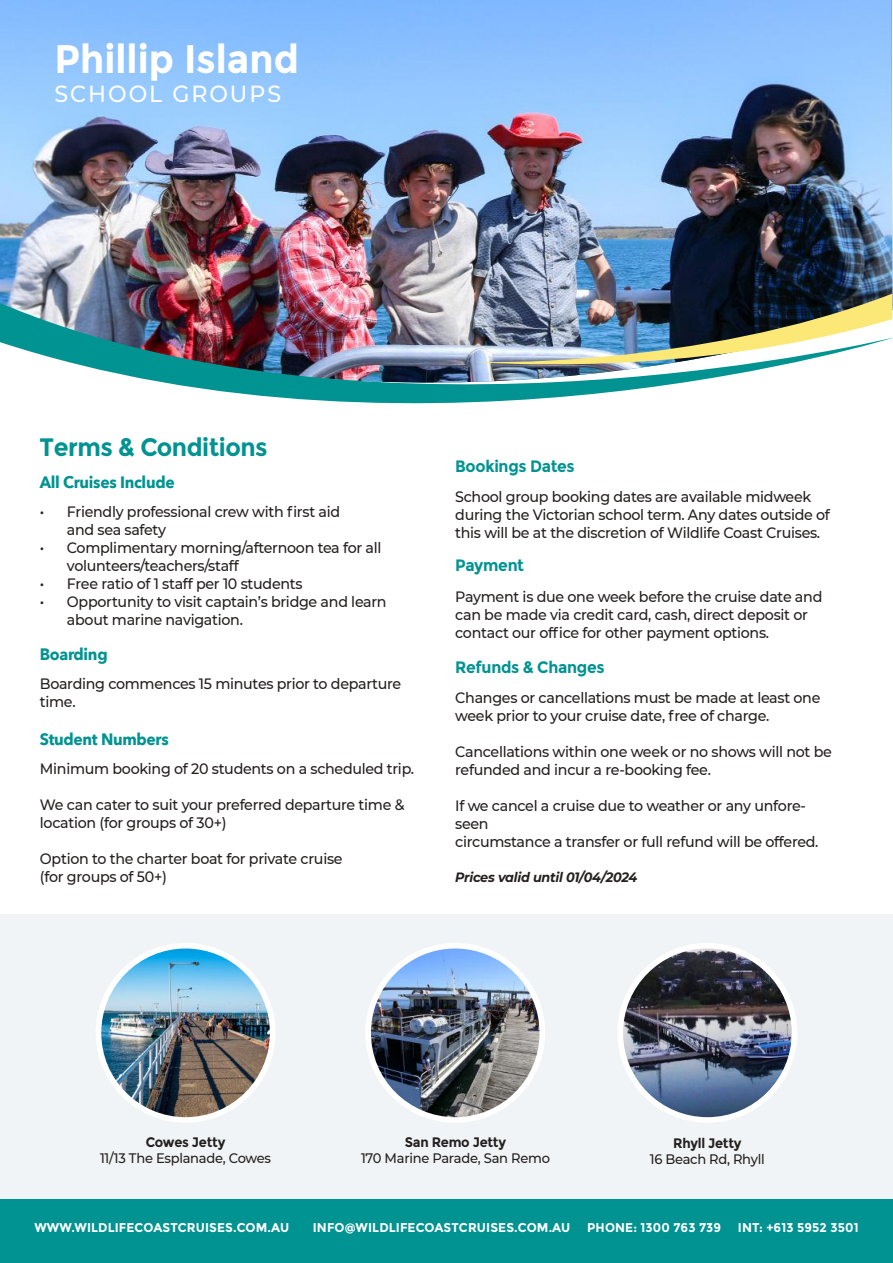
<style>
.page{position:relative;width:893px;height:1263px;background:#fff}
.page>*{position:absolute;margin:0;border:0;box-sizing:border-box;transform-origin:0 0}
.t1{font:700 39.9px "Montserrat";color:#fff;scale:.95 1}
.t2{font:700 25.2px "Montserrat";letter-spacing:-.02em;color:#009391;scale:.95 1}
.t3{font:500 23.25px "Montserrat";letter-spacing:.09em;color:#fff;scale:.95 1}
.t4{font:700 16.5px "Avenir Next";letter-spacing:-.02em;color:#009391;scale:.95 1}
.t5{font:700 16.5px "Montserrat";letter-spacing:-.02em;color:#009391;scale:.95 1}
.t6{font:500 15px/18px "Montserrat";letter-spacing:-.02em;color:#241f1f;scale:.95 1}
.t7{font:500 13.8px "Montserrat";letter-spacing:-.02em;color:#241f1f;scale:.95 1}
.t8{font:700 13.8px "Montserrat";letter-spacing:-.02em;color:#241f1f;scale:.95 1}
.t9{font:italic 700 13.5px "Montserrat";letter-spacing:-.02em;color:#241f1f;scale:.95 1}
.t10{font:700 12.75px "Montserrat";letter-spacing:.01em;color:#fff;scale:.96 1}
</style>
<div class="page">
<img style="left:0;top:0;width:892px;height:302px">
<img style="left:0;top:302px;width:893px;height:102px">
<img style="left:475px;top:294px;width:417px;height:86px">
<div style="left:0;top:1199px;width:893px;height:64px;background:#009391"></div>
<div style="left:0;top:914px;width:893px;height:285px;background:#f1f4f6"></div>
<img style="left:103px;top:950px;width:170px;height:166px">
<div style="left:96px;top:943px;width:179px;height:180px;border:6px solid #fff;border-radius:50%"></div>
<img style="left:372px;top:950px;width:166px;height:166px">
<div style="left:365px;top:943px;width:180px;height:180px;border:6px solid #fff;border-radius:50%"></div>
<img style="left:620px;top:946px;width:174px;height:174px;border-radius:87px">
<div style="left:617px;top:943px;width:180px;height:180px;border:6px solid #fff;border-radius:50%"></div>
<h1 class="t1" style="left:55px;top:35px;width:259px">Phillip Island</h1>
<h3 class="t3" style="left:55px;top:77px;width:240px">SCHOOL GROUPS</h3>
<h2 class="t2" style="left:40px;top:432px;width:242px">Terms &amp; Conditions</h2>
<p class="t4" style="left:40px;top:468px;width:144px">All Cruises Include</p>
<p class="t6" style="left:67px;top:502px;width:289px;text-indent:-27px">• Friendly professional crew with first aid and sea safety</p>
<p class="t6" style="left:67px;top:538px;width:333px;text-indent:-27px">• Complimentary morning/afternoon tea for all volunteers/teachers/staff</p>
<p class="t6" style="left:40px;top:574px;width:278px">• Free ratio of 1 staff per 10 students</p>
<p class="t6" style="left:67px;top:592px;width:338px;text-indent:-27px">• Opportunity to visit captain’s bridge and learn about marine navigation.</p>
<p class="t4" style="left:40px;top:640px;width:73px">Boarding</p>
<p class="t6" style="left:40px;top:674px;width:382px">Boarding commences 15 minutes prior to departure time.</p>
<p class="t4" style="left:40px;top:725px;width:137px">Student Numbers</p>
<p class="t6" style="left:40px;top:759px;width:395px">Minimum booking of 20 students on a scheduled trip.</p>
<p class="t6" style="left:40px;top:795px;width:385px">We can cater to suit your preferred departure time &amp; location (for groups of 30+)</p>
<p class="t6" style="left:40px;top:849px;width:320px">Option to the charter boat for private cruise (for groups of 50+)</p>
<p class="t5" style="left:455px;top:456px;width:127px">Bookings Dates</p>
<p class="t6" style="left:455px;top:487px;width:396px">School group booking dates are available midweek during the Victorian school term. Any dates outside of this will be at the discretion of Wildlife Coast Cruises.</p>
<p class="t5" style="left:455px;top:555px;width:74px">Payment</p>
<p class="t6" style="left:455px;top:587px;width:388px">Payment is due one week before the cruise date and can be made via credit card, cash, direct deposit or contact our office for other payment options.</p>
<p class="t5" style="left:455px;top:657px;width:159px">Refunds &amp; Changes</p>
<p class="t6" style="left:455px;top:688px;width:386px">Changes or cancellations must be made at least one week prior to your cruise date, free of charge.</p>
<p class="t6" style="left:455px;top:742px;width:398px">Cancellations within one week or no shows will not be refunded and incur a re-booking fee.</p>
<p class="t6" style="left:455px;top:796px;width:384px">If we cancel a cruise due to weather or any unfore&shy;seen<br>circumstance a transfer or full refund will be offered.</p>
<p class="t9" style="left:455px;top:868px;width:193px">Prices valid until 01/04/2024</p>
<p class="t8" style="left:146px;top:1134px;width:85px">Cowes Jetty</p>
<p class="t7" style="left:100px;top:1149px;width:182px">11/13 The Esplanade, Cowes</p>
<p class="t8" style="left:405px;top:1134px;width:108px">San Remo Jetty</p>
<p class="t7" style="left:361px;top:1149px;width:200px">170 Marine Parade, San Remo</p>
<p class="t8" style="left:673px;top:1135px;width:73px">Rhyll Jetty</p>
<p class="t7" style="left:650px;top:1150px;width:123px">16 Beach Rd, Rhyll</p>
<p class="t10" style="left:34px;top:1220px;width:267px">WWW.WILDLIFECOASTCRUISES.COM.AU</p>
<p class="t10" style="left:313px;top:1220px;width:270px">INFO@WILDLIFECOASTCRUISES.COM.AU</p>
<p class="t10" style="left:587px;top:1220px;width:141px">PHONE: 1300 763 739</p>
<p class="t10" style="left:738px;top:1220px;width:127px">INT: +613 5952 3501</p>
</div>
